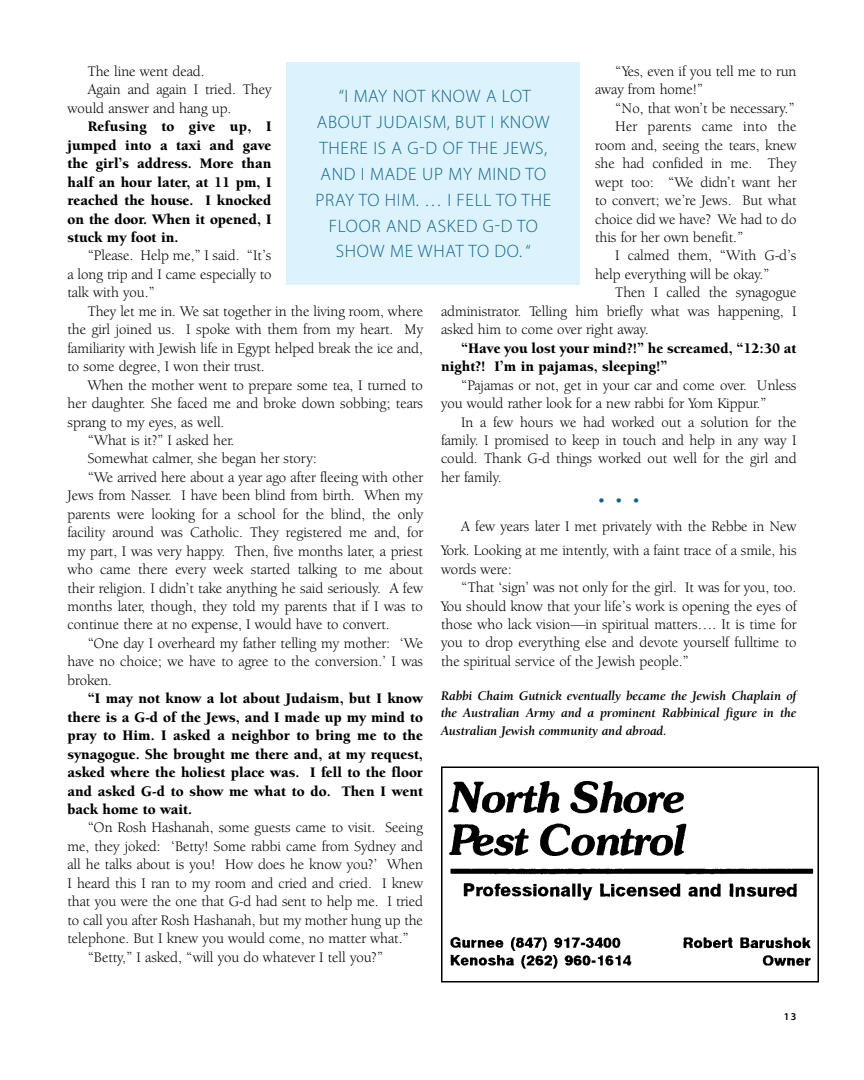
<style>
.page{position:relative;width:864px;height:1080px;background:#fff}
.page>*{position:absolute;margin:0;border:0;box-sizing:border-box;transform-origin:0 0}
.t1{font:300 18px/25.8px "Myriad Pro";letter-spacing:.04em;color:#106587;text-align:center}
.t2{font:15px/18.5px "Berkeley Oldstyle IT Cby BT";color:#000;text-align:justify}
.t3{font:900 15px/18.5px "Berkeley Oldstyle IT Cby BT";color:#000;text-align:justify}
.t4{font:15px "Berkeley Oldstyle IT Cby BT";color:#106587}
.t5{font:italic 700 13.5px/16.5px "Berkeley Oldstyle IT Cby BT";color:#000}
.t6{font:600 10.5px "Myriad Pro";color:#000}
</style>
<div class="page">
<div style="left:286px;top:62px;width:294px;height:223px;background:#dcf2fd"></div>
<img style="left:448px;top:781px;width:366px;height:188px">
<div style="left:441px;top:766px;width:378px;height:216px;border:2px solid #000"></div>
<p class="t2" style="left:595px;top:62px;width:203px;text-indent:20px">“Yes, even if you tell me to run away from home!”</p>
<p class="t2" style="left:615px;top:99px;width:181px">“No, that won’t be necessary.”</p>
<p class="t2" style="left:615px;top:117px;width:183px">Her parents came into the</p>
<p class="t2" style="left:595px;top:136px;width:203px">room and, seeing the tears, knew</p>
<p class="t2" style="left:595px;top:154px;width:203px">she had confided in me. They</p>
<p class="t2" style="left:595px;top:173px;width:203px">wept too: “We didn’t want her</p>
<p class="t2" style="left:595px;top:191px;width:203px">to convert; we’re Jews. But what</p>
<p class="t2" style="left:595px;top:209px;width:203px">choice did we have? We had to do</p>
<p class="t2" style="left:595px;top:228px;width:150px">this for her own benefit.”</p>
<p class="t2" style="left:615px;top:246px;width:183px">I calmed them, “With G‑d’s</p>
<p class="t2" style="left:595px;top:265px;width:176px">help everything will be okay.”</p>
<p class="t2" style="left:615px;top:283px;width:183px">Then I called the synagogue</p>
<p class="t2" style="left:441px;top:302px;width:357px">administrator. Telling him briefly what was happening, I</p>
<p class="t2" style="left:441px;top:320px;width:209px">asked him to come over right away.</p>
<p class="t3" style="left:441px;top:338px;width:357px;text-indent:20px">“Have you lost your mind?!” he screamed, “12:30 at night?! I’m in pajamas, sleeping!”</p>
<p class="t2" style="left:441px;top:375px;width:357px;text-indent:20px">“Pajamas or not, get in your car and come over. Unless you would rather look for a new rabbi for Yom Kippur.”</p>
<p class="t2" style="left:441px;top:412px;width:357px;text-indent:20px">In a few hours we had worked out a solution for the family. I promised to keep in touch and help in any way I could. Thank G‑d things worked out well for the girl and her family.</p>
<p class="t4" style="left:597px;top:493px;width:45px">• • •</p>
<p class="t2" style="left:441px;top:514px;width:357px;line-height:24.5px;text-align:right">A few years later I met privately with the Rebbe in New<br>York. Looking at me intently, with a faint trace of a smile, his</p>
<p class="t2" style="left:441px;top:560px;width:73px">words were:</p>
<p class="t2" style="left:461px;top:578px;width:337px">“That ‘sign’ was not only for the girl. It was for you, too.</p>
<p class="t2" style="left:441px;top:596px;width:357px">You should know that your life’s work is opening the eyes of</p>
<p class="t2" style="left:441px;top:615px;width:357px">those who lack vision—in spiritual matters…. It is time for</p>
<p class="t2" style="left:441px;top:633px;width:357px">you to drop everything else and devote yourself fulltime to</p>
<p class="t2" style="left:441px;top:652px;width:249px">the spiritual service of the Jewish people.”</p>
<p class="t5" style="left:441px;top:688px;width:357px">Rabbi Chaim Gutnick eventually became the Jewish Chaplain of the Australian Army and a prominent Rabbinical figure in the</p>
<p class="t5" style="left:441px;top:722px;width:228px">Australian Jewish community and abroad.</p>
<p class="t2" style="left:88px;top:62px;width:118px">The line went dead.</p>
<p class="t2" style="left:88px;top:80px;width:185px">Again and again I tried. They</p>
<p class="t2" style="left:68px;top:99px;width:165px">would answer and hang up.</p>
<p class="t3" style="left:68px;top:117px;width:206px;text-indent:20px">Refusing to give up, I jumped into a taxi and gave the girl’s address. More than half an hour later, at 11 pm, I reached the house. I knocked on the door. When it opened, I stuck my foot in.</p>
<p class="t2" style="left:68px;top:246px;width:206px;text-indent:20px">“Please. Help me,” I said. “It’s a long trip and I came especially to talk with you.”</p>
<p class="t2" style="left:68px;top:302px;width:357px;text-indent:20px">They let me in. We sat together in the living room, where the girl joined us. I spoke with them from my heart. My familiarity with Jewish life in Egypt helped break the ice and, to some degree, I won their trust.</p>
<p class="t2" style="left:88px;top:375px;width:337px">When the mother went to prepare some tea, I turned to</p>
<p class="t2" style="left:68px;top:394px;width:357px">her daughter. She faced me and broke down sobbing; tears</p>
<p class="t2" style="left:68px;top:412px;width:158px">sprang to my eyes, as well.</p>
<p class="t2" style="left:88px;top:431px;width:148px">“What is it?” I asked her.</p>
<p class="t2" style="left:88px;top:449px;width:231px">Somewhat calmer, she began her story:</p>
<p class="t2" style="left:88px;top:468px;width:337px">“We arrived here about a year ago after fleeing with other</p>
<p class="t2" style="left:68px;top:486px;width:357px">Jews from Nasser. I have been blind from birth. When my</p>
<p class="t2" style="left:68px;top:505px;width:357px">parents were looking for a school for the blind, the only</p>
<p class="t2" style="left:68px;top:523px;width:357px">facility around was Catholic. They registered me and, for</p>
<p class="t2" style="left:68px;top:542px;width:357px">my part, I was very happy. Then, five months later, a priest</p>
<p class="t2" style="left:68px;top:560px;width:357px">who came there every week started talking to me about</p>
<p class="t2" style="left:68px;top:578px;width:357px">their religion. I didn’t take anything he said seriously. A few</p>
<p class="t2" style="left:68px;top:597px;width:357px">months later, though, they told my parents that if I was to</p>
<p class="t2" style="left:68px;top:615px;width:324px">continue there at no expense, I would have to convert.</p>
<p class="t2" style="left:88px;top:634px;width:337px">“One day I overheard my father telling my mother: ‘We</p>
<p class="t2" style="left:68px;top:652px;width:357px">have no choice; we have to agree to the conversion.’ I was</p>
<p class="t2" style="left:68px;top:671px;width:46px">broken.</p>
<p class="t3" style="left:68px;top:689px;width:357px;text-indent:20px">“I may not know a lot about Judaism, but I know there is a G‑d of the Jews, and I made up my mind to pray to Him. I asked a neighbor to bring me to the synagogue. She brought me there and, at my request, asked where the holiest place was. I fell to the floor and asked G‑d to show me what to do. Then I went back home to wait.</p>
<p class="t2" style="left:88px;top:818px;width:337px">“On Rosh Hashanah, some guests came to visit. Seeing</p>
<p class="t2" style="left:68px;top:837px;width:357px">me, they joked: ‘Betty! Some rabbi came from Sydney and</p>
<p class="t2" style="left:68px;top:855px;width:357px">all he talks about is you! How does he know you?’ When</p>
<p class="t2" style="left:68px;top:874px;width:357px">I heard this I ran to my room and cried and cried. I knew</p>
<p class="t2" style="left:68px;top:892px;width:357px">that you were the one that G‑d had sent to help me. I tried</p>
<p class="t2" style="left:68px;top:911px;width:357px">to call you after Rosh Hashanah, but my mother hung up the</p>
<p class="t2" style="left:68px;top:929px;width:343px">telephone. But I knew you would come, no matter what.”</p>
<p class="t2" style="left:88px;top:947px;width:297px">“Betty,” I asked, “will you do whatever I tell you?”</p>
<p class="t1" style="left:315px;top:83px;width:237px">“I MAY NOT KNOW A LOT<br>ABOUT JUDAISM, BUT I KNOW<br>THERE IS A G‑D OF THE JEWS,<br>AND I MADE UP MY MIND TO<br>PRAY TO HIM. … I FELL TO THE<br>FLOOR AND ASKED G‑D TO<br>SHOW ME WHAT TO DO. “</p>
<p class="t6" style="left:784px;top:1010px;width:14px">13</p>
</div>
